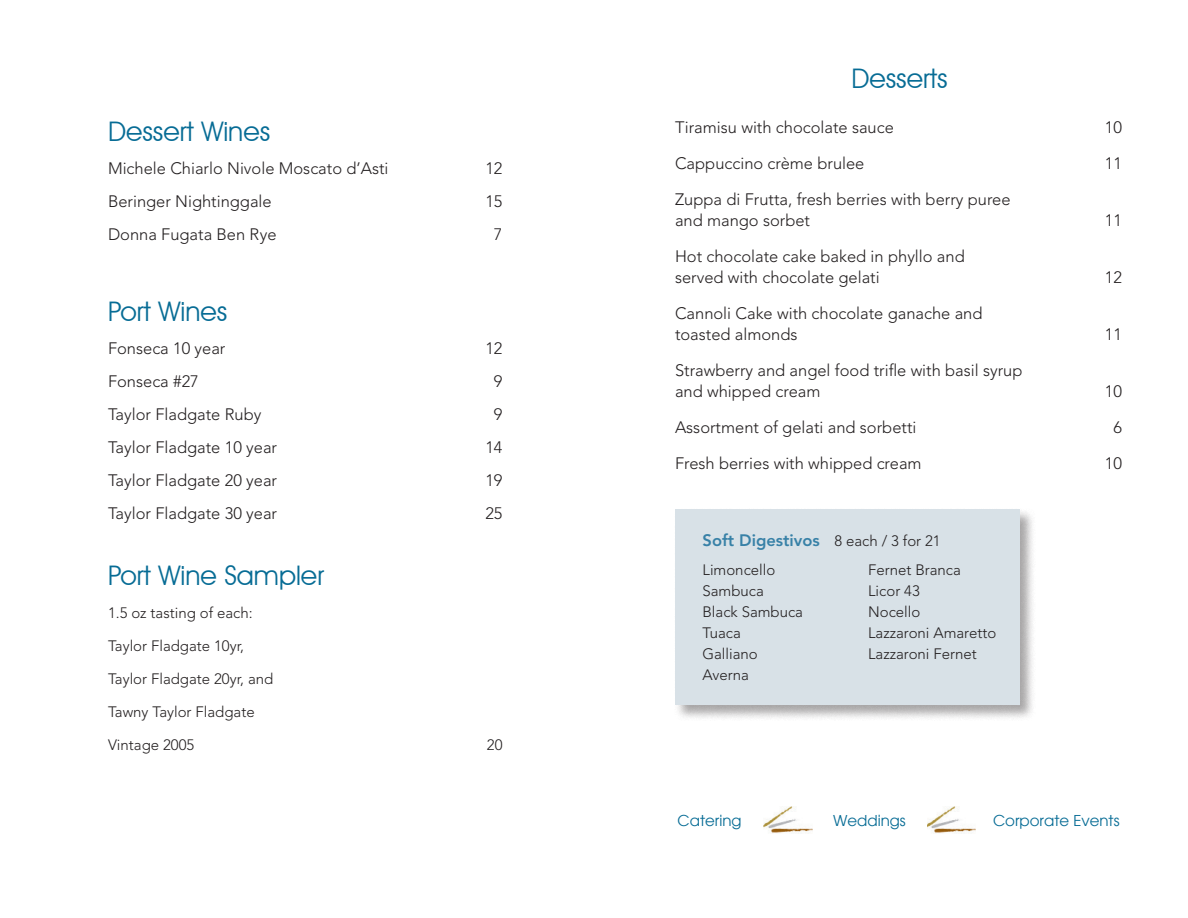
<style>
.page{position:relative;width:1188px;height:918px;background:#fff}
.page>*{position:absolute;margin:0;border:0;box-sizing:border-box;transform-origin:0 0}
.t1{font:27px "Avant Garde IT Cby BT";color:#076c95}
.t2{font:300 16.5px/21px "Avenir LT Std";color:#231f20}
.t3{font:800 16.5px "Avenir LT Std";color:#3881a7}
.Paragraph_Style_2{font:300 15px "Avenir LT Std";color:#231f20}
.t4{font:15px "Avant Garde";color:#076c95}
.s1{font-weight:300;font-size:15px;color:#231f20}
</style>
<div class="page">
<img style="left:764px;top:806px;width:48px;height:27px">
<img style="left:927px;top:806px;width:49px;height:27px">
<div style="left:674px;top:508px;width:362px;height:213px;background:#231f20;opacity:.4"></div>
<div style="left:675px;top:509px;width:345px;height:196px;background:#d8e1e7"></div>
<p class="t1" style="left:108px;top:115px;width:164px">Dessert Wines</p>
<p class="t2" style="left:108px;top:158px;width:282px">Michele Chiarlo Nivole Moscato d’Asti</p>
<p class="t2" style="left:485px;top:158px;width:19px">12</p>
<p class="t2" style="left:108px;top:191px;width:165px">Beringer Nightinggale</p>
<p class="t2" style="left:485px;top:191px;width:19px">15</p>
<p class="t2" style="left:108px;top:224px;width:170px">Donna Fugata Ben Rye</p>
<p class="t2" style="left:494px;top:224px;width:10px">7</p>
<p class="t1" style="left:108px;top:295px;width:121px">Port Wines</p>
<p class="t2" style="left:108px;top:338px;width:119px">Fonseca 10 year</p>
<p class="t2" style="left:485px;top:338px;width:19px">12</p>
<p class="t2" style="left:108px;top:371px;width:92px">Fonseca #27</p>
<p class="t2" style="left:494px;top:371px;width:10px">9</p>
<p class="t2" style="left:108px;top:404px;width:155px">Taylor Fladgate Ruby</p>
<p class="t2" style="left:494px;top:404px;width:10px">9</p>
<p class="t2" style="left:108px;top:437px;width:171px">Taylor Fladgate 10 year</p>
<p class="t2" style="left:485px;top:437px;width:19px">14</p>
<p class="t2" style="left:108px;top:470px;width:171px">Taylor Fladgate 20 year</p>
<p class="t2" style="left:485px;top:470px;width:19px">19</p>
<p class="t2" style="left:108px;top:503px;width:171px">Taylor Fladgate 30 year</p>
<p class="t2" style="left:485px;top:503px;width:19px">25</p>
<p class="t1" style="left:108px;top:559px;width:218px">Port Wine Sampler</p>
<p class="Paragraph_Style_2" style="left:108px;top:604px;width:146px">1.5 oz tasting of each:</p>
<p class="Paragraph_Style_2" style="left:108px;top:637px;width:138px">Taylor Fladgate 10yr,</p>
<p class="Paragraph_Style_2" style="left:108px;top:670px;width:167px">Taylor Fladgate 20yr, and</p>
<p class="Paragraph_Style_2" style="left:108px;top:703px;width:148px">Tawny Taylor Fladgate</p>
<p class="Paragraph_Style_2" style="left:108px;top:736px;width:88px">Vintage 2005</p>
<p class="Paragraph_Style_2" style="left:487px;top:736px;width:17px">20</p>
<p class="t1" style="left:851px;top:62px;width:98px">Desserts</p>
<p class="t2" style="left:675px;top:117px;width:220px">Tiramisu with chocolate sauce</p>
<p class="t2" style="left:1105px;top:117px;width:19px">10</p>
<p class="t2" style="left:675px;top:153px;width:191px">Cappuccino crème brulee</p>
<p class="t2" style="left:1105px;top:153px;width:19px">11</p>
<p class="t2" style="left:675px;top:189px;width:337px">Zuppa di Frutta, fresh berries with berry puree and mango sorbet</p>
<p class="t2" style="left:1105px;top:210px;width:19px">11</p>
<p class="t2" style="left:675px;top:246px;width:291px">Hot chocolate cake baked in phyllo and served with chocolate gelati</p>
<p class="t2" style="left:675px;top:303px;width:309px">Cannoli Cake with chocolate ganache and toasted almonds</p>
<p class="t2" style="left:675px;top:360px;width:349px">Strawberry and angel food trifle with basil syrup and whipped cream</p>
<p class="t2" style="left:1105px;top:267px;width:19px">12</p>
<p class="t2" style="left:1105px;top:324px;width:19px">11</p>
<p class="t2" style="left:1105px;top:381px;width:19px">10</p>
<p class="t2" style="left:675px;top:417px;width:243px">Assortment of gelati and sorbetti</p>
<p class="t2" style="left:1113px;top:417px;width:10px">6</p>
<p class="t2" style="left:675px;top:453px;width:248px">Fresh berries with whipped cream</p>
<p class="t2" style="left:1105px;top:453px;width:19px">10</p>
<p class="t3" style="left:703px;top:531px;width:240px">Soft Digestivos <span class="s1">8 each / 3 for 21</span></p>
<p class="Paragraph_Style_2" style="left:703px;top:561px;width:74px">Limoncello</p>
<p class="Paragraph_Style_2" style="left:703px;top:582px;width:63px">Sambuca</p>
<p class="Paragraph_Style_2" style="left:703px;top:603px;width:102px">Black Sambuca</p>
<p class="Paragraph_Style_2" style="left:703px;top:624px;width:40px">Tuaca</p>
<p class="Paragraph_Style_2" style="left:703px;top:645px;width:57px">Galliano</p>
<p class="Paragraph_Style_2" style="left:703px;top:666px;width:48px">Averna</p>
<p class="Paragraph_Style_2" style="left:868px;top:561px;width:94px">Fernet Branca</p>
<p class="Paragraph_Style_2" style="left:868px;top:582px;width:53px">Licor 43</p>
<p class="Paragraph_Style_2" style="left:868px;top:603px;width:54px">Nocello</p>
<p class="Paragraph_Style_2" style="left:868px;top:624px;width:130px">Lazzaroni Amaretto</p>
<p class="Paragraph_Style_2" style="left:868px;top:645px;width:110px">Lazzaroni Fernet</p>
<p class="t4" style="left:678px;top:812px;width:66px">Catering</p>
<p class="t4" style="left:833px;top:812px;width:74px">Weddings</p>
<p class="t4" style="left:993px;top:812px;width:128px">Corporate Events</p>
</div>
